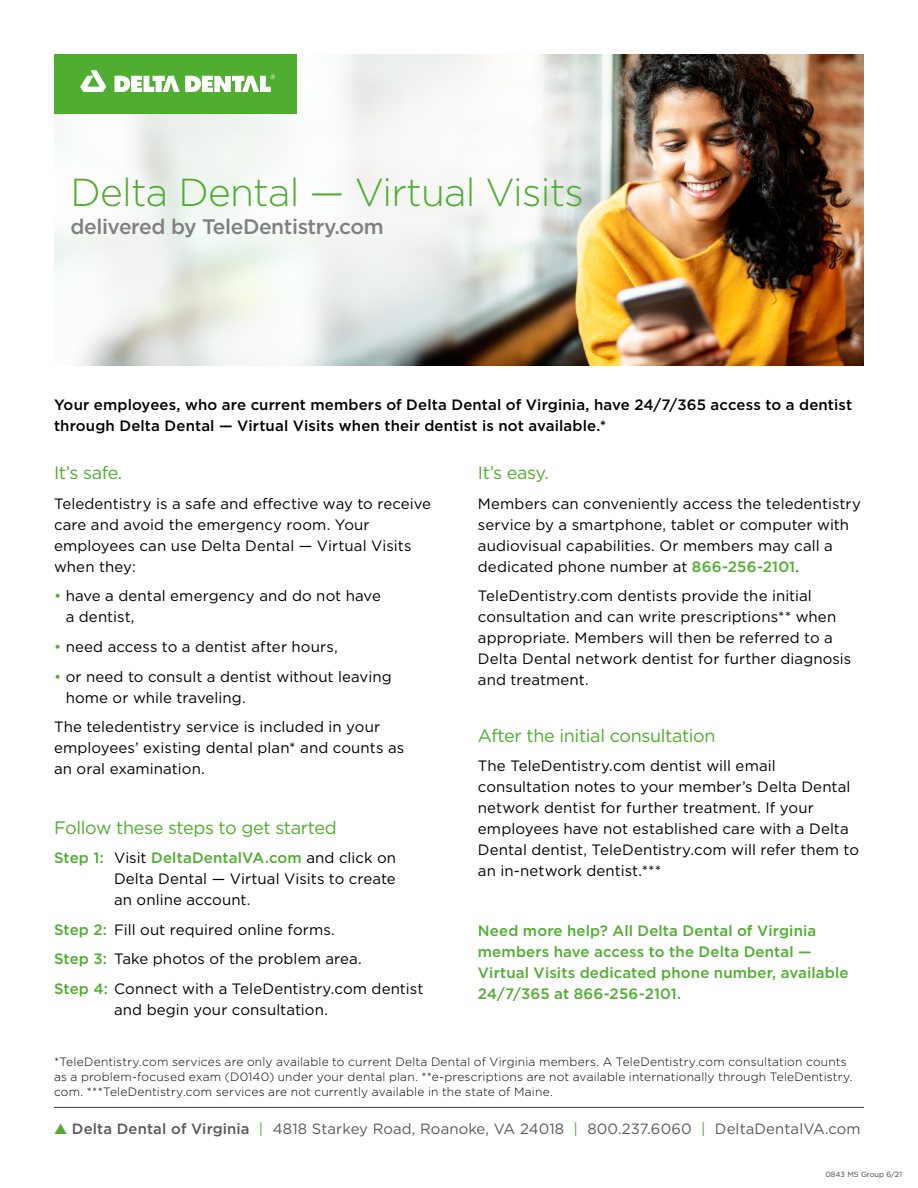
<style>
.page{position:relative;width:918px;height:1188px;background:#fff}
.page>*{position:absolute;margin:0;border:0;box-sizing:border-box;transform-origin:0 0}
.Headers{font:300 39px "Gotham";letter-spacing:-.02em;color:#4fad2f}
.Headers-2{font:500 21px "Gotham";letter-spacing:-.02em;color:#808080}
.Subhead{font:18px "Gotham";letter-spacing:-.02em;color:#4fad2f}
.Body_Copy{font:18px "Gotham";letter-spacing:-.02em;color:#4fad2f}
.Body_Copy-2{font:15px/21px "Gotham";letter-spacing:.005em;color:#000}
.Body_Copy-3{font:500 15px/21px "Gotham";letter-spacing:.01em;color:#000}
.Body_Copy-4{font:500 15px/21px "Gotham";letter-spacing:.01em;color:#4fad2f}
.t1{font:14.85px "Gotham";letter-spacing:.01em;color:#595959}
.Body_Copy-5{font:300 12px/15px "Gotham";letter-spacing:.015em;color:#000}
.t2{font:7.5px "Gotham";color:#404040}
.s1{color:#4fad2f}
.s2{font-weight:500;color:#4fad2f}
.s3{font-weight:500}
</style>
<div class="page">
<hr style="left:54px;top:1107px;width:810px;height:1px;background:#404040">
<img style="left:54px;top:54px;width:810px;height:311px">
<div style="left:54px;top:54px;width:243px;height:60px;background:#4fad2f"></div>
<svg style="left:80px;top:70px;width:26px;height:22px"></svg>
<svg style="left:114px;top:75px;width:161px;height:17px"></svg>
<p class="Headers" style="left:70px;top:167px;width:515px">Delta Dental — Virtual Visits</p>
<p class="Headers-2" style="left:70px;top:213px;width:315px">delivered by TeleDentistry.com</p>
<p class="Body_Copy-3" style="left:54px;top:394px;width:800px">Your employees, who are current members of Delta Dental of Virginia, have 24/7/365 access to a dentist through Delta Dental — Virtual Visits when their dentist is not available.*</p>
<p class="Subhead" style="left:54px;top:461px;width:70px">It’s safe.</p>
<p class="Body_Copy-2" style="left:54px;top:493px;width:379px">Teledentistry is a safe and effective way to receive care and avoid the emergency room. Your employees can use Delta Dental — Virtual Visits when they:</p>
<p class="Body_Copy-2" style="left:66px;top:585px;width:317px;text-indent:-12px"><span class="s1">•</span> have a dental emergency and do not have a dentist,</p>
<p class="Body_Copy-2" style="left:54px;top:636px;width:285px"><span class="s1">•</span> need access to a dentist after hours,</p>
<p class="Body_Copy-2" style="left:66px;top:665px;width:328px;text-indent:-12px"><span class="s1">•</span> or need to consult a dentist without leaving home or while traveling.</p>
<p class="Body_Copy-2" style="left:54px;top:716px;width:352px">The teledentistry service is included in your employees’ existing dental plan* and counts as an oral examination.</p>
<p class="Body_Copy" style="left:478px;top:461px;width:72px">It’s easy.</p>
<p class="Body_Copy-2" style="left:478px;top:493px;width:385px">Members can conveniently access the teledentistry service by a smartphone, tablet or computer with audiovisual capabilities. Or members may call a dedicated phone number at <span class="s2">866-256-2101</span>.</p>
<p class="Body_Copy-2" style="left:478px;top:585px;width:375px">TeleDentistry.com dentists provide the initial consultation and can write prescriptions** when appropriate. Members will then be referred to a Delta Dental network dentist for further diagnosis and treatment.</p>
<p class="Subhead" style="left:478px;top:724px;width:239px">After the initial consultation</p>
<p class="Body_Copy-2" style="left:478px;top:755px;width:383px">The TeleDentistry.com dentist will email consultation notes to your member’s Delta Dental network dentist for further treatment. If your employees have not established care with a Delta Dental dentist, TeleDentistry.com will refer them to an in-network dentist.***</p>
<p class="Subhead" style="left:54px;top:816px;width:284px">Follow these steps to get started</p>
<p class="Body_Copy-2" style="left:114px;top:847px;width:284px;text-align:justify;text-indent:-60px"><span class="s2">Step 1:</span> Visit <span class="s2">DeltaDentalVA.com</span> and click on Delta Dental — Virtual Visits to create an online account.</p>
<p class="Body_Copy-2" style="left:54px;top:919px;width:282px"><span class="s2">Step 2:</span> Fill out required online forms.</p>
<p class="Body_Copy-2" style="left:54px;top:948px;width:309px"><span class="s2">Step 3:</span> Take photos of the problem area.</p>
<p class="Body_Copy-2" style="left:114px;top:978px;width:311px;text-indent:-60px"><span class="s2">Step 4:</span> Connect with a TeleDentistry.com dentist and begin your consultation.</p>
<p class="Body_Copy-4" style="left:478px;top:920px;width:372px">Need more help? All Delta Dental of Virginia members have access to the Delta Dental — Virtual Visits dedicated phone number, available 24/7/365 at 866-256-2101.</p>
<p class="Body_Copy-5" style="left:54px;top:1054px;width:800px">*TeleDentistry.com services are only available to current Delta Dental of Virginia members. A TeleDentistry.com consultation counts as a problem-focused exam (D0140) under your dental plan. **e-prescriptions are not available internationally through TeleDentistry. com. ***TeleDentistry.com services are not currently available in the state of Maine.</p>
<p class="t1" style="left:54px;top:1119px;width:808px"><span class="s1">▲</span> <span class="s3">Delta Dental of Virginia</span> <span class="s1">|</span> 4818 Starkey Road, Roanoke, VA 24018 <span class="s1">|</span> 800.237.6060 <span class="s1">|</span> DeltaDentalVA.com</p>
<p class="t2" style="left:826px;top:1169px;width:78px">0843 MS Group 6/21</p>
</div>
